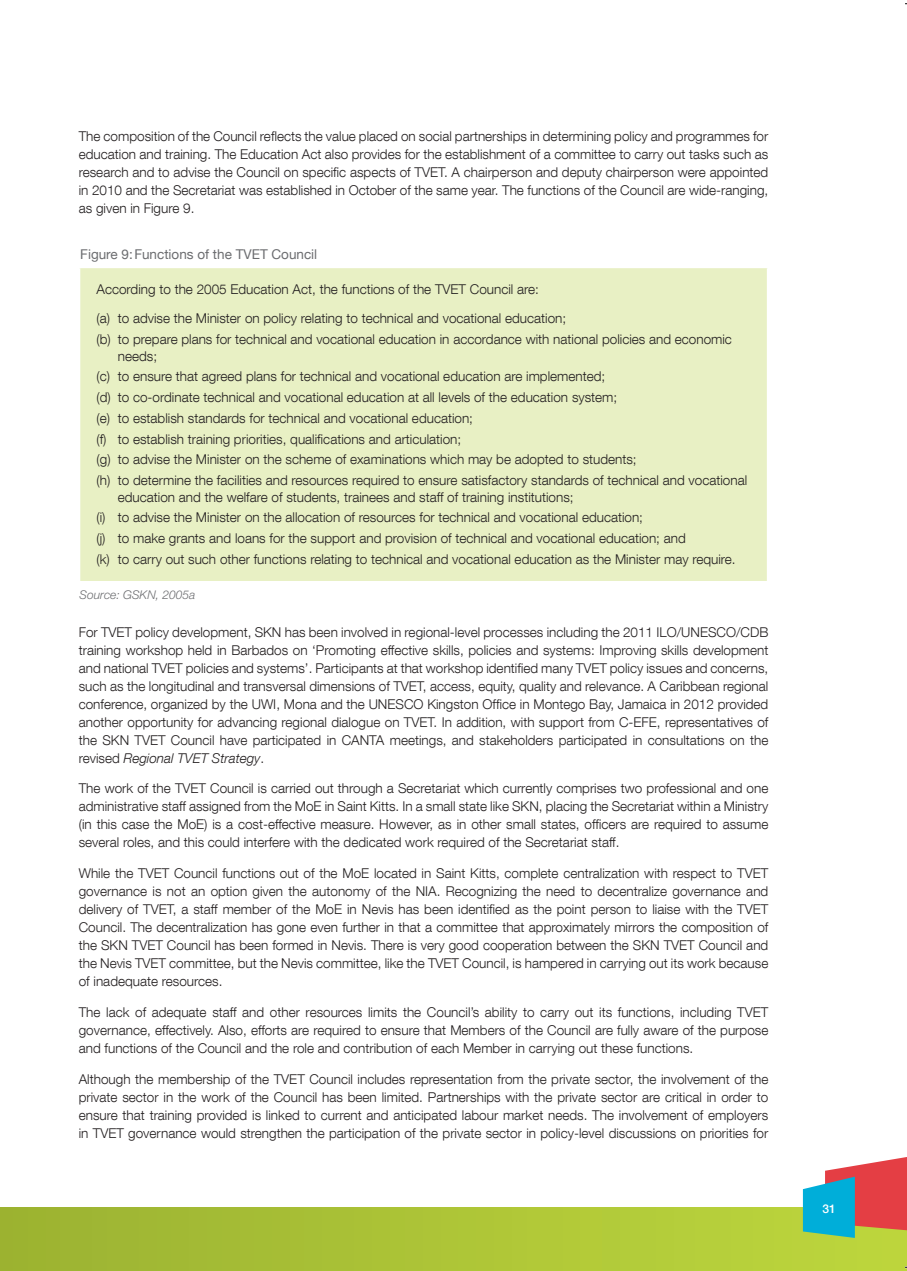
<style>
.page{position:relative;width:907px;height:1271px;background:#fff}
.page>*{position:absolute;margin:0;border:0;box-sizing:border-box;transform-origin:0 0}
.TXT{font:300 13.5px/18px "Helvetica Neue LT Com";color:#231f20;text-align:justify}
.TXT_3_av{font:300 13.5px/18px "Helvetica Neue LT Com";color:#231f20;text-align:justify}
.Table_txt{font:300 13.5px/16.5px "Helvetica Neue LT Com";color:#231f20}
.Table_TT{font:13.5px "Helvetica Neue";color:#6c6d70}
.source{font:italic 300 12px "Helvetica Neue";color:#6c6d70}
.t1{font:500 12px "Helvetica Neue LT Com";color:#fff}
.s1{font-style:italic}
</style>
<div class="page">
<div style="left:2px;top:1207px;width:904px;height:63px;background:linear-gradient(to right,#9cb232,#bed73d)"></div>
<hr style="left:0;top:1207px;width:2px;height:63px;background:#9cb230">
<svg style="left:802px;top:1157px;width:104px;height:80px;background:#9b8b90"></svg>
<div style="left:79px;top:267px;width:688px;height:314px;background:#e8f0c4"></div>
<hr style="left:79px;top:268px;width:1px;height:313px;background:#fff">
<hr style="left:766px;top:268px;width:2px;height:313px;background:#fff">
<hr style="left:79px;top:267px;width:689px;height:1px;background:#fff">
<p class="TXT_3_av" style="left:79px;top:127px;width:690px">The composition of the Council reflects the value placed on social partnerships in determining policy and programmes for education and training. The Education Act also provides for the establishment of a committee to carry out tasks such as research and to advise the Council on specific aspects of TVET. A chairperson and deputy chairperson were appointed in 2010 and the Secretariat was established in October of the same year. The functions of the Council are wide-ranging, as given in Figure 9.</p>
<p class="Table_TT" style="left:80px;top:244px;width:238px">Figure 9:Functions of the TVET Council</p>
<p class="Table_txt" style="left:96px;top:281px;width:443px">According to the 2005 Education Act, the functions of the TVET Council are:</p>
<p class="Table_txt" style="left:96px;top:310px;width:471px">(a) to advise the Minister on policy relating to technical and vocational education;</p>
<p class="Table_txt" style="left:118px;top:331px;width:615px;text-indent:-21px">(b) to prepare plans for technical and vocational education in accordance with national policies and economic needs;</p>
<p class="Table_txt" style="left:96px;top:368px;width:510px">(c) to ensure that agreed plans for technical and vocational education are implemented;</p>
<p class="Table_txt" style="left:96px;top:389px;width:522px">(d) to co-ordinate technical and vocational education at all levels of the education system;</p>
<p class="Table_txt" style="left:96px;top:409px;width:378px">(e) to establish standards for technical and vocational education;</p>
<p class="Table_txt" style="left:96px;top:430px;width:366px">(f) to establish training priorities, qualifications and articulation;</p>
<p class="Table_txt" style="left:96px;top:451px;width:541px">(g) to advise the Minister on the scheme of examinations which may be adopted to students;</p>
<p class="Table_txt" style="left:118px;top:472px;width:630px;text-indent:-21px">(h) to determine the facilities and resources required to ensure satisfactory standards of technical and vocational education and the welfare of students, trainees and staff of training institutions;</p>
<p class="Table_txt" style="left:96px;top:509px;width:547px">(i) to advise the Minister on the allocation of resources for technical and vocational education;</p>
<p class="Table_txt" style="left:96px;top:530px;width:590px">(j) to make grants and loans for the support and provision of technical and vocational education; and</p>
<p class="Table_txt" style="left:96px;top:550px;width:640px">(k) to carry out such other functions relating to technical and vocational education as the Minister may require.</p>
<p class="source" style="left:79px;top:587px;width:117px">Source: GSKN, 2005a</p>
<p class="TXT_3_av" style="left:79px;top:622px;width:690px">For TVET policy development, SKN has been involved in regional-level processes including the 2011 ILO/UNESCO/CDB training workshop held in Barbados on ‘Promoting effective skills, policies and systems: Improving skills development and national TVET policies and systems’. Participants at that workshop identified many TVET policy issues and concerns, such as the longitudinal and transversal dimensions of TVET, access, equity, quality and relevance. A Caribbean regional conference, organized by the UWI, Mona and the UNESCO Kingston Office in Montego Bay, Jamaica in 2012 provided another opportunity for advancing regional dialogue on TVET. In addition, with support from C-EFE, representatives of the SKN TVET Council have participated in CANTA meetings, and stakeholders participated in consultations on the revised <span class="s1">Regional TVET Strategy</span>.</p>
<p class="TXT" style="left:79px;top:779px;width:690px">The work of the TVET Council is carried out through a Secretariat which currently comprises two professional and one administrative staff assigned from the MoE in Saint Kitts. In a small state like SKN, placing the Secretariat within a Ministry (in this case the MoE) is a cost-effective measure. However, as in other small states, officers are required to assume several roles, and this could interfere with the dedicated work required of the Secretariat staff.</p>
<p class="TXT" style="left:79px;top:864px;width:690px">While the TVET Council functions out of the MoE located in Saint Kitts, complete centralization with respect to TVET governance is not an option given the autonomy of the NIA. Recognizing the need to decentralize governance and delivery of TVET, a staff member of the MoE in Nevis has been identified as the point person to liaise with the TVET Council. The decentralization has gone even further in that a committee that approximately mirrors the composition of the SKN TVET Council has been formed in Nevis. There is very good cooperation between the SKN TVET Council and the Nevis TVET committee, but the Nevis committee, like the TVET Council, is hampered in carrying out its work because of inadequate resources.</p>
<p class="TXT" style="left:79px;top:1002px;width:690px">The lack of adequate staff and other resources limits the Council’s ability to carry out its functions, including TVET governance, effectively. Also, efforts are required to ensure that Members of the Council are fully aware of the purpose and functions of the Council and the role and contribution of each Member in carrying out these functions.</p>
<p class="TXT" style="left:79px;top:1069px;width:690px">Although the membership of the TVET Council includes representation from the private sector, the involvement of the private sector in the work of the Council has been limited. Partnerships with the private sector are critical in order to ensure that training provided is linked to current and anticipated labour market needs. The involvement of employers in TVET governance would strengthen the participation of the private sector in policy-level discussions on priorities for</p>
<p class="t1" style="left:822px;top:1201px;width:15px">31</p>
</div>
